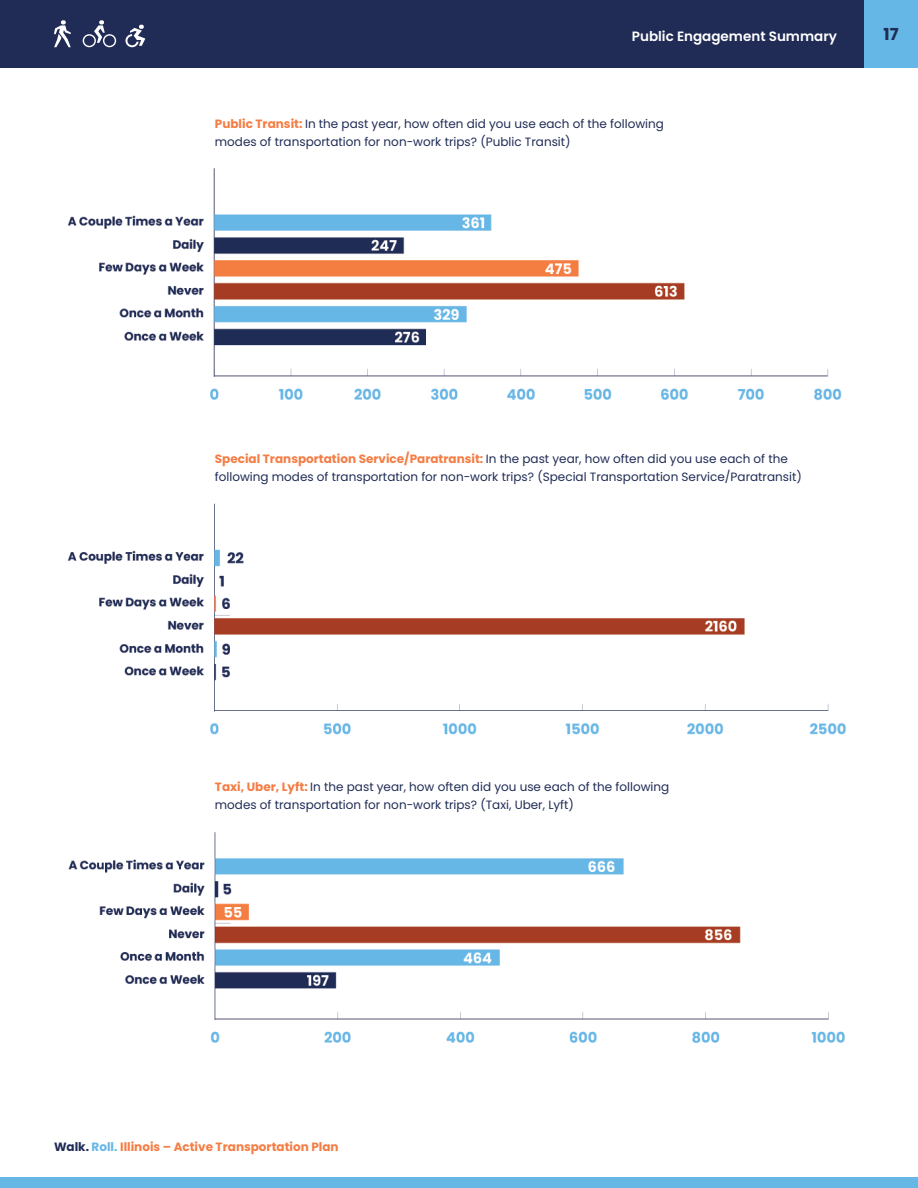
<style>
.page{position:relative;width:918px;height:1188px;background:#fff}
.page>*{position:absolute;margin:0;border:0;box-sizing:border-box;transform-origin:0 0}
.t1{font:700 16.5px "Poppins";color:#202c55}
.t2{font:600 13.5px "Poppins";color:#fff}
.t3{font:12px/18px "Poppins";color:#202c55}
.t4{font:700 12px "Poppins";color:#f47d44}
.s1{font-weight:700;color:#f47d44}
.s2{color:#202c55}
.s3{color:#65b7e6}
</style>
<div class="page">
<div style="left:0;top:0;width:918px;height:68px;background:#202c55"></div>
<div style="left:0;top:1178px;width:918px;height:10px;background:#65b7e6"></div>
<div style="left:864px;top:0;width:54px;height:68px;background:#65b7e6"></div>
<svg style="left:54px;top:20px;width:17px;height:27px"></svg>
<svg style="left:83px;top:20px;width:33px;height:27px"></svg>
<svg style="left:125px;top:25px;width:20px;height:22px"></svg>
<img style="left:68px;top:503px;width:778px;height:232px">
<img style="left:68px;top:832px;width:777px;height:212px">
<img style="left:68px;top:168px;width:774px;height:233px">
<p class="t2" style="left:632px;top:28px;width:207px">Public Engagement Summary</p>
<p class="t3" style="left:215px;top:115px;width:451px"><span class="s1">Public Transit:</span> In the past year, how often did you use each of the following modes of transportation for non-work trips? (Public Transit(</p>
<h1 class="t1" style="left:883px;top:24px;width:17px">17</h1>
<p class="t3" style="left:215px;top:450px;width:589px"><span class="s1">Special Transportation Service/Paratransit:</span> In the past year, how often did you use each of the following modes of transportation for non-work trips? (Special Transportation Service/Paratransit(</p>
<p class="t3" style="left:215px;top:778px;width:456px"><span class="s1">Taxi, Uber, Lyft:</span> In the past year, how often did you use each of the following modes of transportation for non-work trips? (Taxi, Uber, Lyft(</p>
<p class="t4" style="left:54px;top:1140px;width:286px"><span class="s2">Walk.</span> <span class="s3">Roll.</span> Illinois – Active Transportation Plan</p>
</div>
